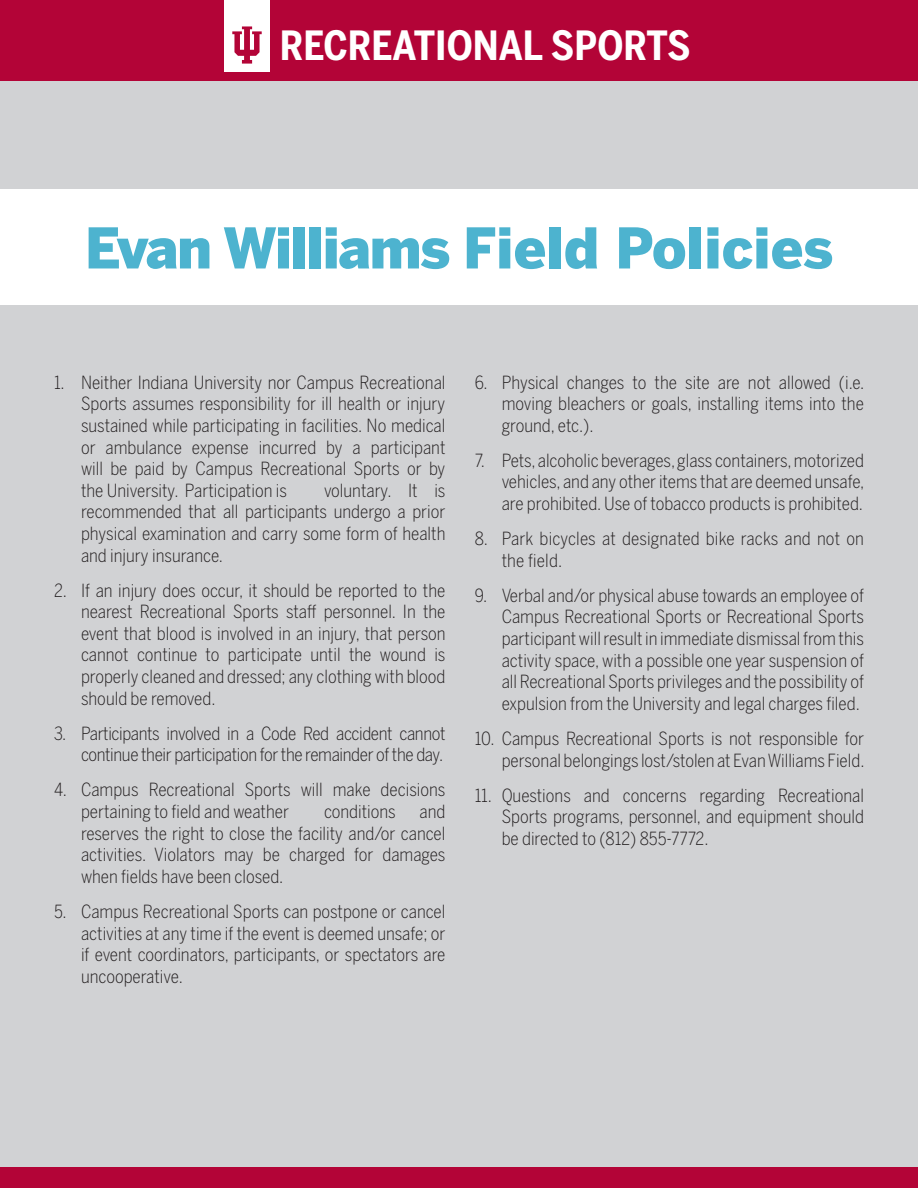
<style>
.page{position:relative;width:918px;height:1188px;background:#fff}
.page>*{position:absolute;margin:0;border:0;box-sizing:border-box;transform-origin:0 0}
.t1{font:900 55.65px "Benton Sans";letter-spacing:-.03em;color:#4db3cf}
.t2{font:700 40.05px "Benton Sans Cond";color:#fff}
.t3{font:300 18px/21.6px "Benton Sans Cond";color:#231f20;text-align:justify}
.t4{font:300 18px/21.6px "Benton Sans Cond";letter-spacing:-.02em;color:#231f20;text-align:right}
</style>
<div class="page">
<div style="left:0;top:305px;width:918px;height:874px;background:#d1d2d4"></div>
<div style="left:0;top:0;width:918px;height:189px;background:#d1d2d4"></div>
<div style="left:0;top:1167px;width:918px;height:21px;background:#b30437"></div>
<div style="left:0;top:0;width:918px;height:81px;background:#b30437"></div>
<div style="left:224px;top:0;width:46px;height:71px;background:#fff"></div>
<svg style="left:232px;top:26px;width:30px;height:38px"></svg>
<p class="t2" style="left:280px;top:20px;width:412px">RECREATIONAL SPORTS</p>
<p class="t1" style="left:85px;top:213px;width:750px">Evan Williams Field Policies</p>
<p class="t3" style="left:81px;top:371px;width:366px;text-indent:-27px">1. Neither Indiana University nor Campus Recreational Sports assumes responsibility for ill health or injury sustained while participating in facilities. No medical or ambulance expense incurred by a participant will be paid by Campus Recreational Sports or by the University. Participation is</p>
<p class="t3" style="left:81px;top:479px;width:366px;text-indent:243px">voluntary. It is recommended that all participants undergo a prior physical examination and carry some form of health and injury insurance.</p>
<p class="t3" style="left:81px;top:579px;width:366px;text-indent:-27px">2. If an injury does occur, it should be reported to the nearest Recreational Sports staff personnel. In the event that blood is involved in an injury, that person cannot continue to participate until the wound is properly cleaned and dressed; any clothing with blood should be removed.</p>
<p class="t4" style="left:54px;top:722px;width:393px">3. Participants involved in a Code Red accident cannot continue their participation for the remainder of the day.</p>
<p class="t3" style="left:81px;top:779px;width:366px;text-indent:-27px">4. Campus Recreational Sports will make decisions pertaining to field and weather</p>
<p class="t3" style="left:81px;top:801px;width:366px;text-indent:339px">and reserves the right to close the facility and/or cancel activities. Violators may be charged for damages when fields have been closed.</p>
<p class="t3" style="left:81px;top:900px;width:366px;text-indent:-27px">5. Campus Recreational Sports can postpone or cancel activities at any time if the event is deemed unsafe; or if event coordinators, participants, or spectators are uncooperative.</p>
<p class="t3" style="left:324px;top:801px;width:73px">conditions</p>
<p class="t3" style="left:502px;top:371px;width:364px;text-indent:-27px">6. Physical changes to the site are not allowed (i.e. moving bleachers or goals, installing items into the ground, etc.).</p>
<p class="t3" style="left:502px;top:449px;width:364px;text-indent:-27px">7. Pets, alcoholic beverages, glass containers, motorized vehicles, and any other items that are deemed unsafe, are prohibited. Use of tobacco products is prohibited.</p>
<p class="t3" style="left:502px;top:528px;width:364px;text-indent:-27px">8. Park bicycles at designated bike racks and not on the field.</p>
<p class="t3" style="left:502px;top:584px;width:364px;text-indent:-27px">9. Verbal and/or physical abuse towards an employee of Campus Recreational Sports or Recreational Sports participant will result in immediate dismissal from this activity space, with a possible one year suspension of all Recreational Sports privileges and the possibility of expulsion from the University and legal charges filed.</p>
<p class="t3" style="left:475px;top:727px;width:391px;text-align:right">10. Campus Recreational Sports is not responsible for personal belongings lost/stolen at Evan Williams Field.</p>
<p class="t3" style="left:502px;top:784px;width:364px;text-indent:-27px">11. Questions and concerns regarding Recreational Sports programs, personnel, and equipment should be directed to (812) 855-7772.</p>
</div>
